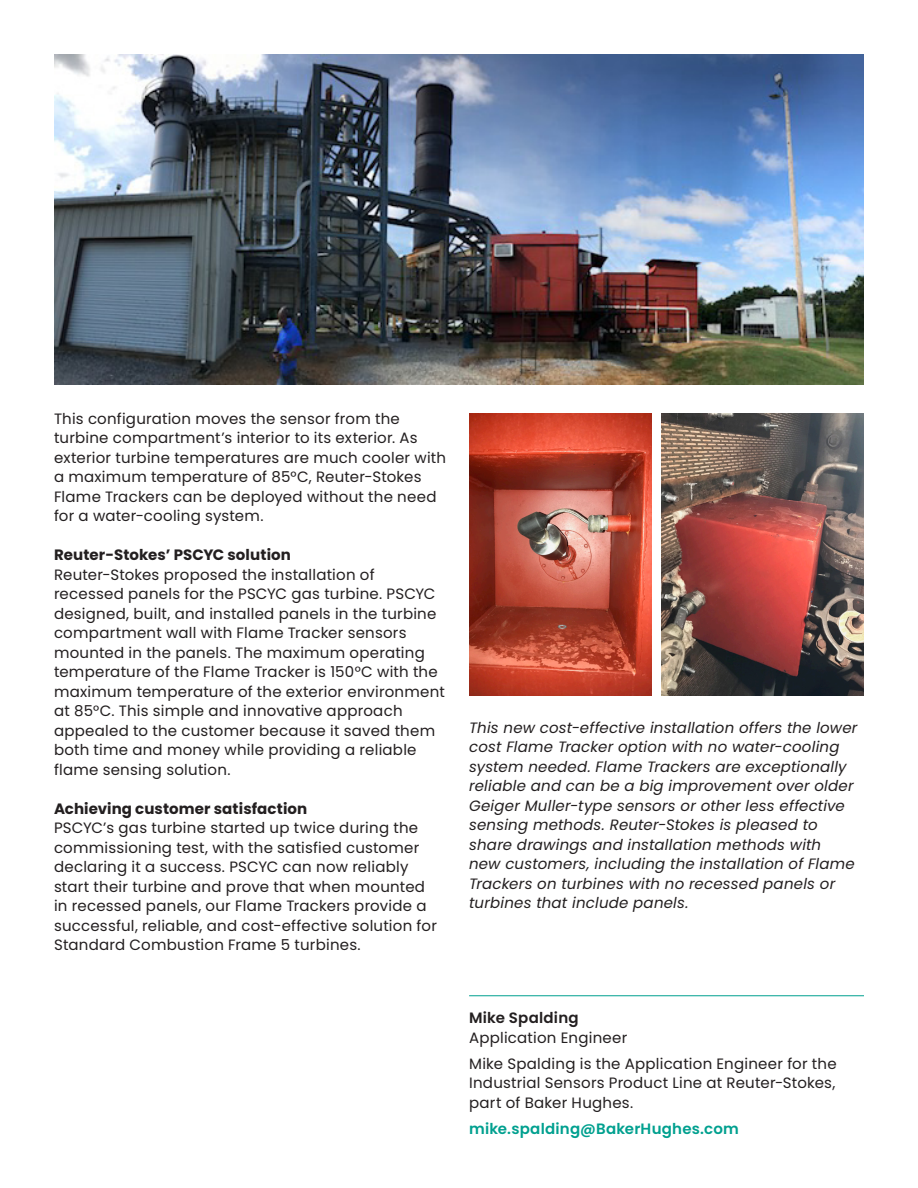
<style>
.page{position:relative;width:918px;height:1188px;background:#fff}
.page>*{position:absolute;margin:0;border:0;box-sizing:border-box;transform-origin:0 0}
.t1{font:15px/19.5px "Poppins";letter-spacing:.015em;color:#231f20}
.t2{font:italic 15px/19.5px "Poppins";letter-spacing:.015em;color:#231f20}
.t3{font:700 15px "Poppins";letter-spacing:.005em;color:#231f20}
.t4{font:600 15px "Poppins";letter-spacing:.015em;color:#00a08f}
.s1{font-weight:600}
</style>
<div class="page">
<img style="left:661px;top:413px;width:203px;height:282px">
<img style="left:469px;top:413px;width:182px;height:282px">
<img style="left:54px;top:54px;width:810px;height:330px">
<hr style="left:469px;top:995px;width:395px;height:1px;background:#00a08f">
<p class="t1" style="left:54px;top:409px;width:394px">This configuration moves the sensor from the turbine compartment’s interior to its exterior. As exterior turbine temperatures are much cooler with a maximum temperature of 85°C, Reuter-Stokes Flame Trackers can be deployed without the need for a water-cooling system.</p>
<p class="t3" style="left:54px;top:547px;width:238px">Reuter-Stokes’ PSCYC solution</p>
<p class="t1" style="left:54px;top:565px;width:392px">Reuter-Stokes proposed the installation of recessed panels for the PSCYC gas turbine. PSCYC designed, built, and installed panels in the turbine compartment wall with Flame Tracker sensors mounted in the panels. The maximum operating temperature of the Flame Tracker is 150°C with the maximum temperature of the exterior environment at 85°C. This simple and innovative approach appealed to the customer because it saved them both time and money while providing a reliable flame sensing solution.</p>
<p class="t3" style="left:54px;top:800px;width:255px">Achieving customer satisfaction</p>
<p class="t1" style="left:54px;top:819px;width:384px">PSCYC’s gas turbine started up twice during the commissioning test, with the satisfied customer declaring it a success. PSCYC can now reliably start their turbine and prove that when mounted in recessed panels, our Flame Trackers provide a successful, reliable, and cost-effective solution for Standard Combustion Frame 5 turbines.</p>
<p class="t2" style="left:469px;top:718px;width:390px">This new cost-effective installation offers the lower cost Flame Tracker option with no water-cooling system needed. Flame Trackers are exceptionally reliable and can be a big improvement over older Geiger Muller-type sensors or other less effective sensing methods. Reuter-Stokes is pleased to share drawings and installation methods with<br>new customers, including the installation of Flame Trackers on turbines with no recessed panels or turbines that include panels.</p>
<p class="t1" style="left:469px;top:1008px;width:160px"><span class="s1">Mike Spalding<br></span>Application Engineer</p>
<p class="t1" style="left:469px;top:1054px;width:369px;text-align:justify">Mike Spalding is the Application Engineer for the Industrial Sensors Product Line at Reuter-Stokes, part of Baker Hughes.</p>
<p class="t4" style="left:469px;top:1120px;width:271px">mike.spalding@BakerHughes.com</p>
</div>
